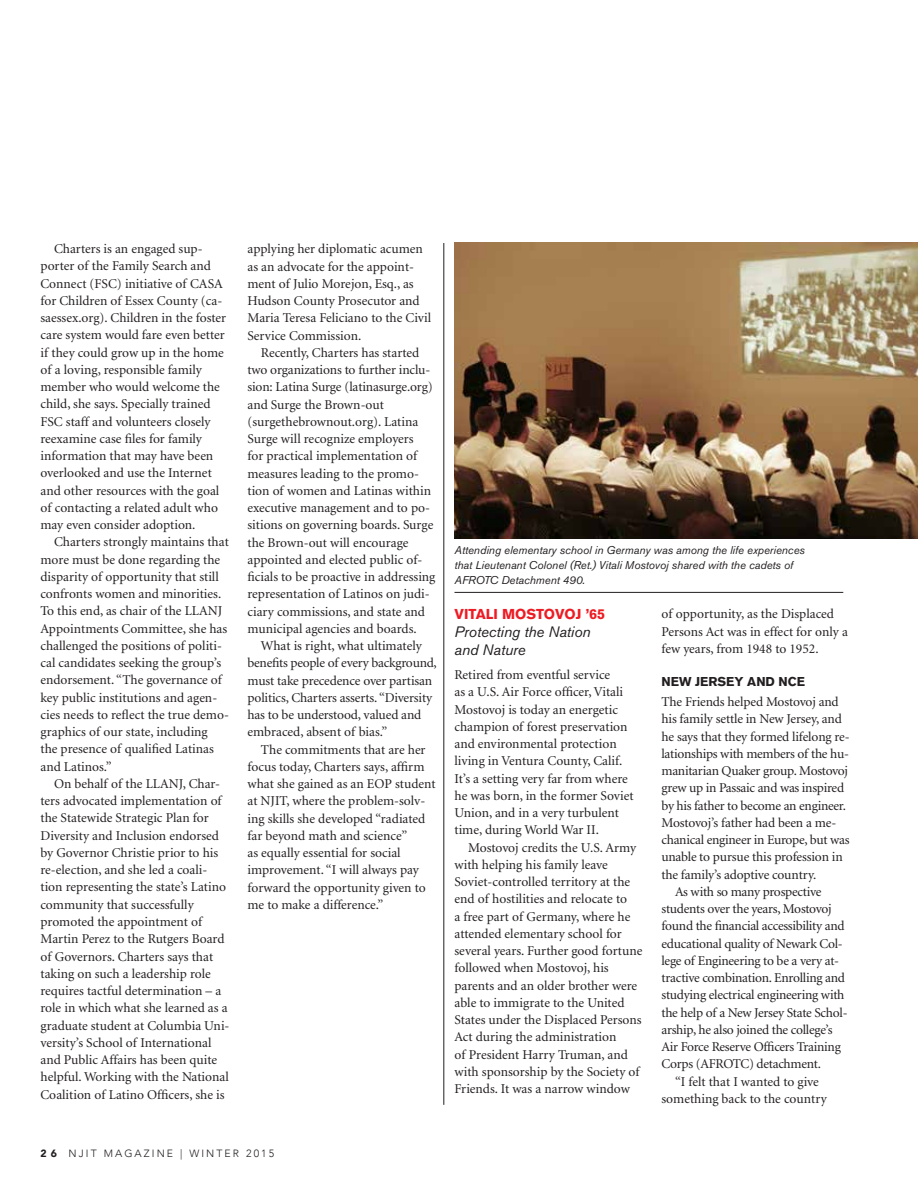
<style>
.page{position:relative;width:918px;height:1188px;background:#fff}
.page>*{position:absolute;margin:0;border:0;box-sizing:border-box;transform-origin:0 0}
.t1{font:italic 15px/18px "Akzidenz Grotesk BQ";color:#231f20}
.t2{font:700 14.25px "Akzidenz Grotesk BQ";color:#ed1c24}
.t3{font:13.5px/17.2px "Minion";color:#231f20}
.t4{font:13.5px "Minion";letter-spacing:-.02em;color:#231f20}
.t5{font:700 12.75px "Akzidenz Grotesk BQ";color:#231f20}
.t6{font:italic 11.25px/15px "Akzidenz Grotesk BQ";color:#231f20}
.t7{font:300 10.5px "Avenir";letter-spacing:.2em;color:#231f20}
.s1{font-weight:900}
</style>
<div class="page">
<img style="left:454px;top:242px;width:464px;height:296px">
<hr style="left:454px;top:592px;width:389px;height:1px;background:#231f20">
<hr style="left:444px;top:243px;width:1px;height:862px;background:#231f20">
<p class="t3" style="left:40px;top:241px;width:187px;text-indent:14px">Charters is an engaged sup&shy;porter of the Family Search and<br>Connect (FSC) initiative of CASA for Children of Essex County (ca&shy;saessex.org). Children in the foster care system would fare even better if they could grow up in the home of a loving, responsible family member who would welcome the child, she says. Specially trained<br>FSC staff and volunteers closely reexamine case files for family information that may have been overlooked and use the Internet and other resources with the goal of contacting a related adult who may even consider adoption.</p>
<p class="t3" style="left:40px;top:534px;width:190px;text-indent:14px">Charters strongly maintains that more must be done regarding the disparity of opportunity that still confronts women and minorities.<br>To this end, as chair of the LLANJ<br>Appointments Committee, she has challenged the positions of politi&shy;cal candidates seeking the group’s endorsement. “The governance of key public institutions and agen&shy;cies needs to reflect the true demo&shy;graphics of our state, including<br>the presence of qualified Latinas and Latinos.”</p>
<p class="t3" style="left:40px;top:776px;width:191px;text-indent:14px">On behalf of the LLANJ, Char&shy;ters advocated implementation of the Statewide Strategic Plan for Diversity and Inclusion endorsed by Governor Christie prior to his re-election, and she led a coali&shy;tion representing the state’s Latino community that successfully promoted the appointment of Martin Perez to the Rutgers Board of Governors. Charters says that taking on such a leadership role requires tactful determination – a role in which what she learned as a graduate student at Columbia Uni&shy;versity’s School of International and Public Affairs has been quite helpful. Working with the National Coalition of Latino Officers, she is</p>
<p class="t3" style="left:247px;top:241px;width:185px">applying her diplomatic acumen as an advocate for the appoint&shy;ment of Julio Morejon, Esq., as<br>Hudson County Prosecutor and<br>Maria Teresa Feliciano to the Civil<br>Service Commission.</p>
<p class="t3" style="left:247px;top:344px;width:189px;text-indent:14px">Recently, Charters has started two organizations to further inclu&shy;sion: Latina Surge (latinasurge.org) and Surge the Brown-out (surgethebrownout.org). Latina<br>Surge will recognize employers<br>for practical implementation of measures leading to the promo&shy;tion of women and Latinas within executive management and to po&shy;sitions on governing boards. Surge the Brown-out will encourage appointed and elected public of&shy;ficials to be proactive in addressing representation of Latinos on judi&shy;ciary commissions, and state and municipal agencies and boards.</p>
<p class="t3" style="left:247px;top:638px;width:191px;text-indent:14px">What is right, what ultimately benefits people of every background, must take precedence over partisan politics, Charters asserts. “Diversity has to be understood, valued and embraced, absent of bias.”</p>
<p class="t3" style="left:247px;top:741px;width:190px;text-indent:14px">The commitments that are her focus today, Charters says, affirm what she gained as an EOP student at NJIT, where the problem-solv&shy;ing skills she developed “radiated far beyond math and science”<br>as equally essential for social improvement. “I will always pay forward the opportunity given to me to make a difference.”</p>
<p class="t7" style="left:40px;top:1147px;width:235px"><span class="s1">2 6</span> NJIT MAGAZINE | WINTER 2015</p>
<p class="t6" style="left:454px;top:542px;width:352px">Attending elementary school in Germany was among the life experiences that Lieutenant Colonel (Ret.) Vitali Mostovoj shared with the cadets of<br>AFROTC Detachment 490.</p>
<p class="t2" style="left:454px;top:606px;width:152px">VITALI MOSTOVOJ ’65</p>
<p class="t1" style="left:454px;top:623px;width:138px">Protecting the Nation and Nature</p>
<p class="t3" style="left:454px;top:667px;width:181px">Retired from eventful service<br>as a U.S. Air Force officer, Vitali<br>Mostovoj is today an energetic champion of forest preservation and environmental protection living in Ventura County, Calif.<br>It’s a setting very far from where he was born, in the former Soviet<br>Union, and in a very turbulent time, during World War II.</p>
<p class="t3" style="left:454px;top:839px;width:189px;text-indent:14px">Mostovoj credits the U.S. Army with helping his family leave<br>Soviet-controlled territory at the end of hostilities and relocate to<br>a free part of Germany, where he attended elementary school for several years. Further good fortune followed when Mostovoj, his parents and an older brother were able to immigrate to the United<br>States under the Displaced Persons<br>Act during the administration<br>of President Harry Truman, and with sponsorship by the Society of<br>Friends. It was a narrow window</p>
<p class="t3" style="left:661px;top:606px;width:188px">of opportunity, as the Displaced<br>Persons Act was in effect for only a few years, from 1948 to 1952.</p>
<p class="t5" style="left:662px;top:674px;width:145px">NEW JERSEY AND NCE</p>
<p class="t3" style="left:662px;top:694px;width:179px">The Friends helped Mostovoj and</p>
<p class="t3" style="left:662px;top:711px;width:182px">his family settle in New Jersey, and</p>
<p class="t3" style="left:662px;top:728px;width:190px">he says that they formed lifelong re-</p>
<p class="t4" style="left:662px;top:747px;width:189px">lationships with members of the hu-</p>
<p class="t4" style="left:662px;top:764px;width:188px">manitarian Quaker group. Mostovoj</p>
<p class="t4" style="left:662px;top:781px;width:184px">grew up in Passaic and was inspired</p>
<p class="t4" style="left:662px;top:799px;width:186px">by his father to become an engineer.</p>
<p class="t3" style="left:662px;top:815px;width:176px">Mostovoj’s father had been a me-</p>
<p class="t4" style="left:662px;top:833px;width:190px">chanical engineer in Europe, but was</p>
<p class="t3" style="left:662px;top:849px;width:183px">unable to pursue this profession in</p>
<p class="t3" style="left:662px;top:866px;width:156px">the family’s adoptive country.</p>
<p class="t4" style="left:675px;top:885px;width:148px">As with so many prospective</p>
<p class="t4" style="left:662px;top:902px;width:172px">students over the years, Mostovoj</p>
<p class="t4" style="left:662px;top:919px;width:185px">found the financial accessibility and</p>
<p class="t4" style="left:662px;top:937px;width:183px">educational quality of Newark Col-</p>
<p class="t4" style="left:662px;top:954px;width:179px">lege of Engineering to be a very at-</p>
<p class="t4" style="left:662px;top:971px;width:185px">tractive combination. Enrolling and</p>
<p class="t4" style="left:662px;top:988px;width:184px">studying electrical engineering with</p>
<p class="t4" style="left:662px;top:1006px;width:188px">the help of a New Jersey State Schol-</p>
<p class="t4" style="left:662px;top:1023px;width:173px">arship, he also joined the college’s</p>
<p class="t4" style="left:662px;top:1040px;width:181px">Air Force Reserve Officers Training</p>
<p class="t4" style="left:662px;top:1057px;width:161px">Corps (AFROTC) detachment.</p>
<p class="t3" style="left:675px;top:1073px;width:145px">“I felt that I wanted to give</p>
<p class="t3" style="left:662px;top:1091px;width:167px">something back to the country</p>
</div>
